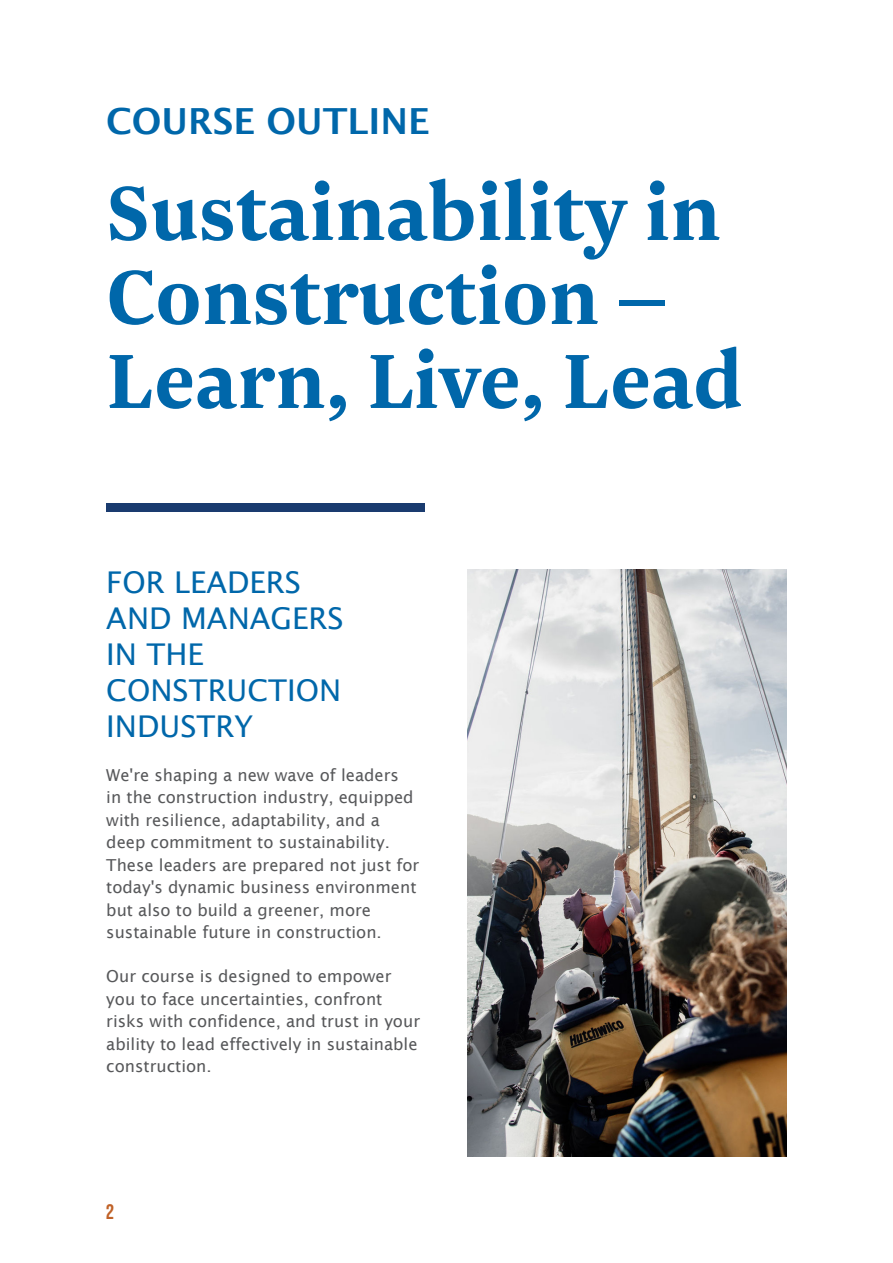
<style>
.page{position:relative;width:893px;height:1263px;background:#fff}
.page>*{position:absolute;margin:0;border:0;box-sizing:border-box;transform-origin:0 0}
.Heading{font:700 90px "Newzald";color:#0067aa}
.Heading-2{font:600 36px "Lucida Sans";color:#0067aa}
.Body{font:30px/36px "Lucida Sans";color:#0067aa}
.t1{font:700 21px "Bebas Neue Pro";color:#c06228}
.Body-2{font:16.5px/22.5px "Lucida Sans";color:#57585a}
</style>
<div class="page">
<img style="left:468px;top:570px;width:319px;height:587px">
<div style="left:106px;top:503px;width:319px;height:8px;background:#1a3b6f"></div>
<p class="Heading-2" style="left:106px;top:101px;width:325px">COURSE OUTLINE</p>
<p class="Heading" style="left:106px;top:155px;width:616px">Sustainability in</p>
<p class="Heading" style="left:106px;top:239px;width:564px">Construction ‒</p>
<p class="Heading" style="left:106px;top:323px;width:638px">Learn, Live, Lead</p>
<p class="Body" style="left:106px;top:564px;width:239px">FOR LEADERS<br>AND MANAGERS<br>IN THE<br>CONSTRUCTION<br>INDUSTRY</p>
<p class="Body-2" style="left:106px;top:763px;width:315px">We're shaping a new wave of leaders<br>in the construction industry, equipped with resilience, adaptability, and a deep commitment to sustainability.<br>These leaders are prepared not just for today's dynamic business environment but also to build a greener, more sustainable future in construction.</p>
<p class="Body-2" style="left:106px;top:965px;width:315px">Our course is designed to empower you to face uncertainties, confront risks with confidence, and trust in your ability to lead effectively in sustainable construction.</p>
<p class="t1" style="left:106px;top:1200px;width:9px">2</p>
</div>
